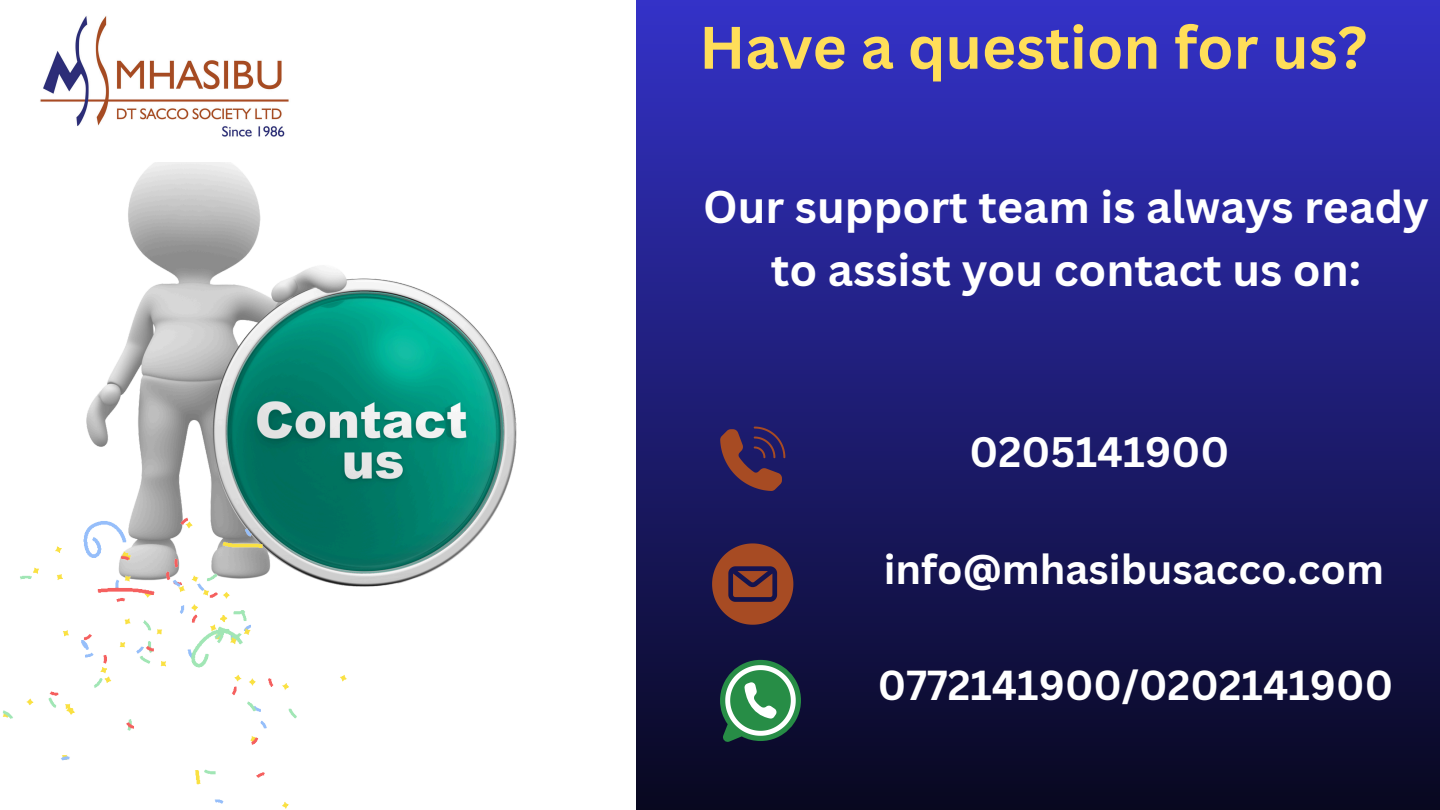
<style>
.page{position:relative;width:1440px;height:810px;background:#fff}
.page>*{position:absolute;margin:0;border:0;box-sizing:border-box;transform-origin:0 0}
.t1{font:700 58.6px "Canva Sans";color:#ffde59}
.t2{font:700 44.6px/62.2px "Canva Sans";color:#fff;text-align:center}
.t3{font:700 41.5px "Canva Sans";color:#fff}
.t4{font:700 40.8px "Canva Sans";color:#fff}
</style>
<div class="page">
<div style="left:637px;top:0;width:803px;height:810px;background:linear-gradient(to bottom,#3432c8,#08081f)"></div>
<svg style="left:720px;top:427px;width:65px;height:64px;background:#522d4d"></svg>
<svg style="left:712px;top:543px;width:81px;height:81px;background:#743731"></svg>
<svg style="left:720px;top:660px;width:81px;height:83px"></svg>
<img style="left:86px;top:162px;width:431px;height:409px">
<img style="left:40px;top:16px;width:249px;height:121px">
<img style="left:2px;top:486px;width:430px;height:323px">
<p class="t1" style="left:699px;top:6px;width:670px">Have a question for us?</p>
<p class="t2" style="left:703px;top:175px;width:727px">Our support team is always ready to assist you contact us on:</p>
<p class="t3" style="left:970px;top:422px;width:261px">0205141900</p>
<h1 class="t4" style="left:884px;top:540px;width:502px">info@mhasibusacco.com</h1>
<p class="t4" style="left:878px;top:656px;width:517px">0772141900/0202141900</p>
</div>
